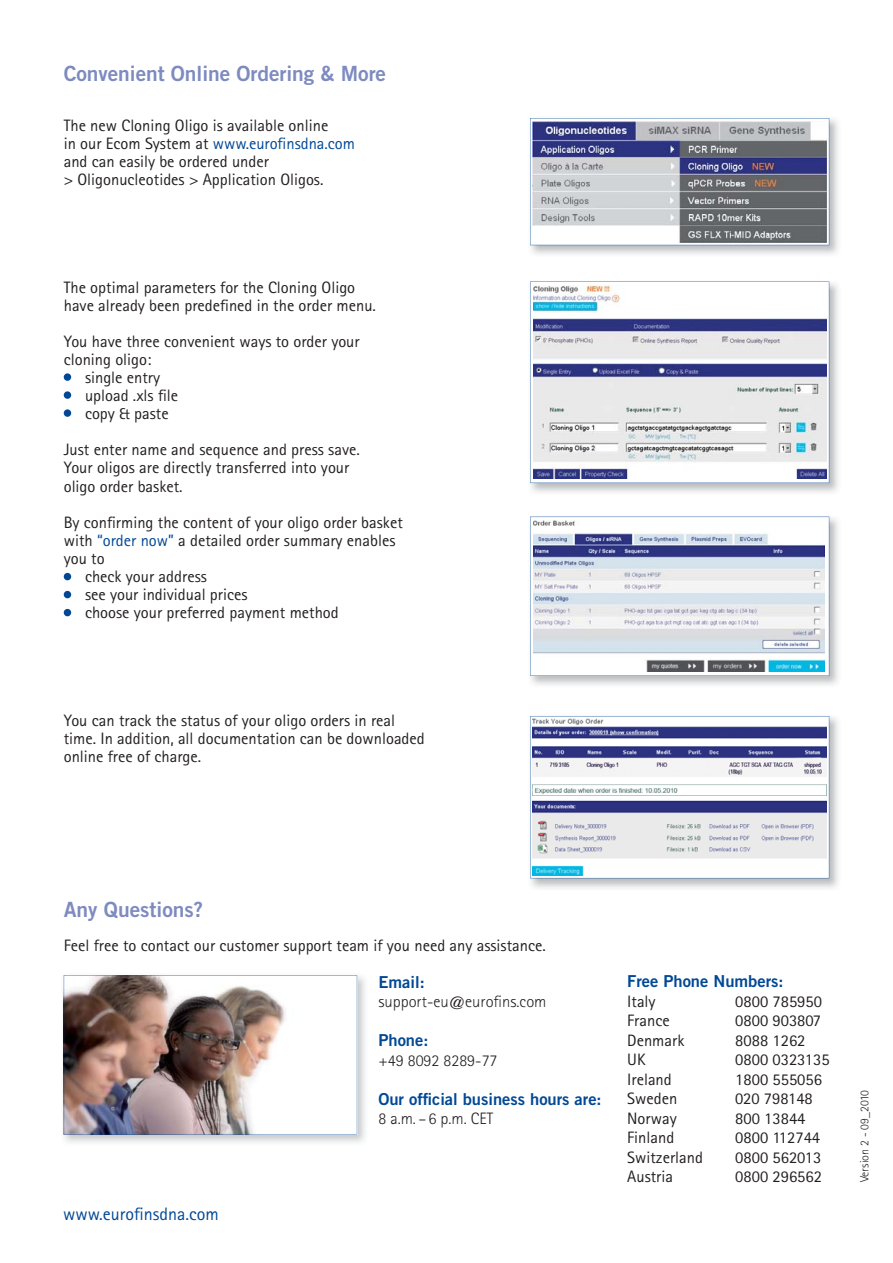
<style>
.page{position:relative;width:893px;height:1263px;background:#fff}
.page>*{position:absolute;margin:0;border:0;box-sizing:border-box;transform-origin:0 0}
.t1{font:21px "Trade Gothic Bold Two";letter-spacing:-.005em;color:#7e8bc0}
.t2{font:18px "Rotis Sans Serif";color:#004896}
.t3{font:16.5px/18px "Rotis Sans Serif";color:#231f20}
.t4{font:16.5px "Trade Gothic Bold Two";color:#004896}
.t5{font:300 16.5px "Rotis Sans Serif";color:#231f20}
.t6{font:300 12px "Rotis Sans Serif";color:#231f20}
.s1{color:#004896}
</style>
<div class="page">
<div style="left:64px;top:373px;width:7px;height:8px;background:#004896;border-radius:50%"></div>
<div style="left:64px;top:391px;width:7px;height:8px;background:#004896;border-radius:50%"></div>
<div style="left:64px;top:409px;width:7px;height:8px;background:#004896;border-radius:50%"></div>
<div style="left:64px;top:573px;width:7px;height:7px;background:#004896;border-radius:50%"></div>
<div style="left:64px;top:591px;width:7px;height:7px;background:#004896;border-radius:50%"></div>
<div style="left:64px;top:609px;width:7px;height:7px;background:#004896;border-radius:50%"></div>
<img style="left:530px;top:118px;width:309px;height:137px">
<svg style="left:530px;top:118px;width:299px;height:127px;background:#989baa"></svg>
<img style="left:63px;top:975px;width:302px;height:168px">
<img style="left:64px;top:975px;width:293px;height:159px">
<img style="left:530px;top:281px;width:309px;height:212px">
<svg style="left:530px;top:282px;width:299px;height:201px"></svg>
<img style="left:530px;top:716px;width:309px;height:173px">
<svg style="left:530px;top:716px;width:299px;height:162px"></svg>
<img style="left:530px;top:516px;width:309px;height:169px">
<svg style="left:530px;top:517px;width:299px;height:159px"></svg>
<p class="t1" style="left:64px;top:66px;width:324px">Convenient Online Ordering &amp; More</p>
<p class="t3" style="left:64px;top:118px;width:293px">The new Cloning Oligo is available online<br>in our Ecom System at <span class="s1">www.eurofinsdna.com </span>and can easily be ordered under<br>&gt; Oligonucleotides &gt; Application Oligos.</p>
<p class="t3" style="left:64px;top:280px;width:314px">The optimal parameters for the Cloning Oligo have already been predefined in the order menu.</p>
<p class="t3" style="left:64px;top:334px;width:297px">You have three convenient ways to order your</p>
<p class="t3" style="left:64px;top:352px;width:89px">cloning oligo:</p>
<p class="t3" style="left:85px;top:370px;width:77px">single entry</p>
<p class="t3" style="left:85px;top:388px;width:95px">upload .xls file</p>
<p class="t3" style="left:85px;top:406px;width:85px">copy &amp; paste</p>
<p class="t3" style="left:64px;top:442px;width:297px">Just enter name and sequence and press save.<br>Your oligos are directly transferred into your</p>
<p class="t3" style="left:64px;top:470px;width:341px;line-height:36px">oligo order basket.<br>By confirming the content of your oligo order basket</p>
<p class="t3" style="left:64px;top:533px;width:333px">with <span class="s1">“order now”</span> a detailed order summary enables</p>
<p class="t3" style="left:64px;top:551px;width:42px">you to</p>
<p class="t3" style="left:85px;top:569px;width:123px">check your address</p>
<p class="t3" style="left:85px;top:587px;width:164px">see your individual prices</p>
<p class="t3" style="left:85px;top:605px;width:255px">choose your preferred payment method</p>
<p class="t3" style="left:64px;top:713px;width:363px">You can track the status of your oligo orders in real time. In addition, all documentation can be downloaded online free of charge.</p>
<p class="t1" style="left:64px;top:902px;width:141px">Any Questions?</p>
<p class="t3" style="left:64px;top:938px;width:483px">Feel free to contact our customer support team if you need any assistance.</p>
<p class="t2" style="left:63px;top:1208px;width:157px">www.eurofinsdna.com</p>
<p class="t4" style="left:378px;top:976px;width:48px">Email:</p>
<p class="t5" style="left:378px;top:996px;width:170px">support-eu@eurofins.com</p>
<p class="t4" style="left:378px;top:1034px;width:51px">Phone:</p>
<p class="t5" style="left:378px;top:1054px;width:121px">+49 8092 8289-77</p>
<p class="t4" style="left:378px;top:1093px;width:225px">Our official business hours are:</p>
<p class="t5" style="left:378px;top:1113px;width:116px">8 a.m. – 6 p.m. CET</p>
<p class="t4" style="left:627px;top:975px;width:158px">Free Phone Numbers:</p>
<p class="t3" style="left:627px;top:994px;width:30px">Italy</p>
<p class="t3" style="left:735px;top:994px;width:88px">0800 785950</p>
<p class="t3" style="left:627px;top:1013px;width:44px">France</p>
<p class="t3" style="left:735px;top:1013px;width:87px">0800 903807</p>
<p class="t3" style="left:627px;top:1033px;width:59px">Denmark</p>
<p class="t3" style="left:735px;top:1033px;width:72px">8088 1262</p>
<p class="t3" style="left:627px;top:1052px;width:20px">UK</p>
<p class="t3" style="left:735px;top:1052px;width:96px">0800 0323135</p>
<p class="t3" style="left:627px;top:1072px;width:46px">Ireland</p>
<p class="t3" style="left:735px;top:1072px;width:88px">1800 555056</p>
<p class="t3" style="left:627px;top:1091px;width:52px">Sweden</p>
<p class="t3" style="left:735px;top:1091px;width:79px">020 798148</p>
<p class="t3" style="left:627px;top:1111px;width:51px">Norway</p>
<p class="t3" style="left:735px;top:1111px;width:72px">800 13844</p>
<p class="t3" style="left:627px;top:1130px;width:49px">Finland</p>
<p class="t3" style="left:735px;top:1130px;width:86px">0800 112744</p>
<p class="t3" style="left:627px;top:1150px;width:77px">Switzerland</p>
<p class="t3" style="left:735px;top:1150px;width:88px">0800 562013</p>
<p class="t3" style="left:627px;top:1169px;width:47px">Austria</p>
<p class="t3" style="left:735px;top:1169px;width:88px">0800 296562</p>
<p class="t6" style="left:860px;top:1182px;width:94px;rotate:-90deg">Version 2 - 09_2010</p>
</div>
